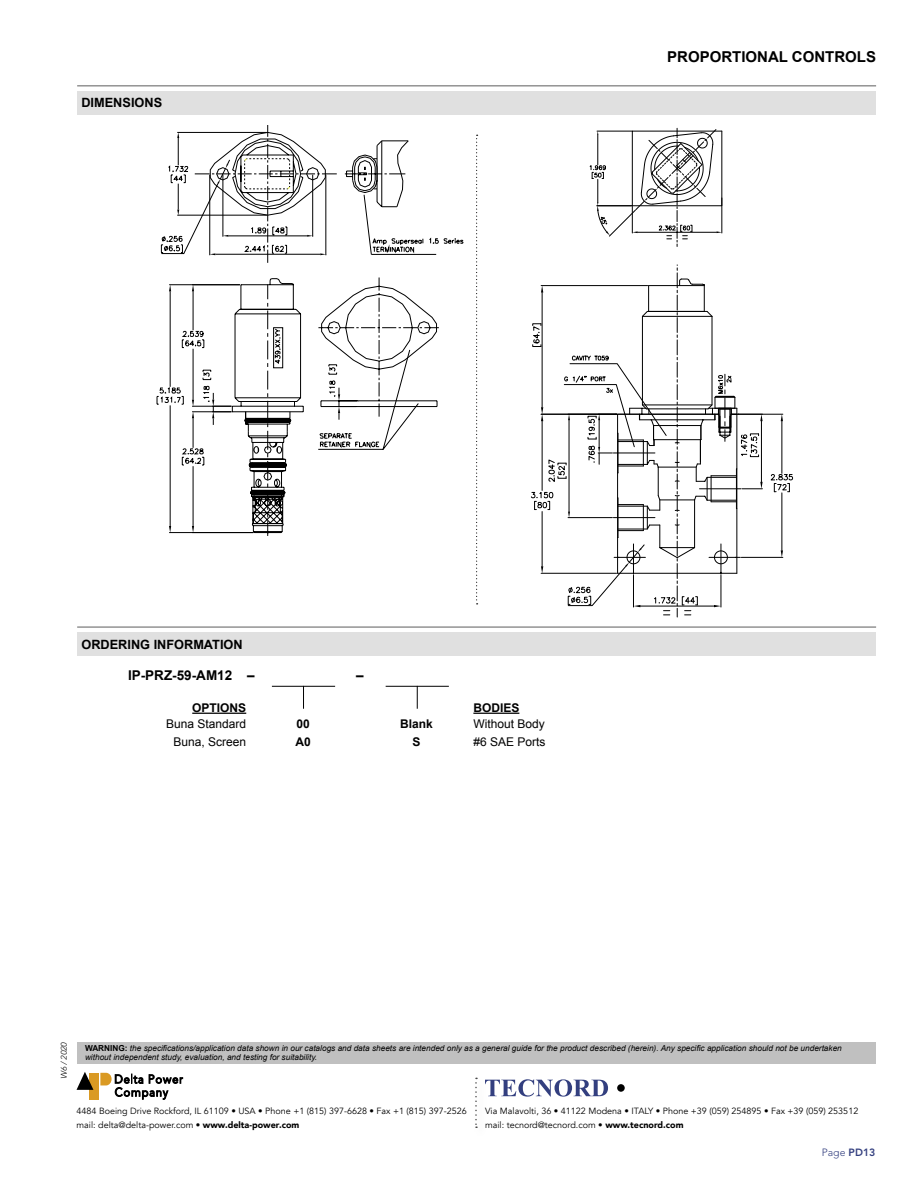
<style>
.page{position:relative;width:918px;height:1188px;background:#fff}
.page>*{position:absolute;margin:0;border:0;box-sizing:border-box;transform-origin:0 0}
.t1{font:700 15px "Arial";color:#000}
.t2{font:700 13.5px "Arial";color:#000}
.t3{font:700 12.75px "Arial";color:#000}
.t4{font:12px "Arial";color:#000}
.t5{font:700 12px "Arial";color:#000}
.t6{font:300 10.5px "Avenir LT Std";color:#333f7f}
.t7{font:9px/13.5px "Avenir";color:#000}
.t8{font:italic 8.25px/9.9px "Arial";color:#000}
.t9{font:italic 300 8.25px "Avenir LT Std";color:#000}
.s1{font-weight:700;font-style:normal}
.s2{font-weight:900}
.s3{font-weight:800}
</style>
<div class="page">
<div style="left:617px;top:1084px;width:8px;height:8px;background:#000;border-radius:50%"></div>
<div style="left:77px;top:1043px;width:798px;height:21px;background:#c0c0c0"></div>
<svg style="left:488px;top:1079px;width:120px;height:18px"></svg>
<svg style="left:475px;top:1078px;width:2px;height:50px"></svg>
<div style="left:89px;top:1073px;width:10px;height:26px;background:#da9a23"></div>
<svg style="left:77px;top:1072px;width:16px;height:18px"></svg>
<svg style="left:100px;top:1073px;width:84px;height:27px"></svg>
<svg style="left:157px;top:125px;width:307px;height:409px"></svg>
<hr style="left:738px;top:414px;width:45px;height:1px;background:#000">
<hr style="left:741px;top:557px;width:42px;height:1px;background:#000">
<hr style="left:782px;top:421px;width:1px;height:52px;background:#000">
<hr style="left:782px;top:493px;width:1px;height:57px;background:#000">
<svg style="left:781px;top:414px;width:2px;height:7px"></svg>
<svg style="left:781px;top:550px;width:2px;height:7px"></svg>
<svg style="left:770px;top:474px;width:23px;height:18px"></svg>
<svg style="left:531px;top:265px;width:232px;height:352px"></svg>
<hr style="left:614px;top:557px;width:31px;height:1px;background:#000">
<hr style="left:722px;top:198px;width:1px;height:35px;background:#000">
<svg style="left:590px;top:128px;width:132px;height:118px"></svg>
<hr style="left:192px;top:713px;width:54px;height:1px;background:#000">
<hr style="left:473px;top:713px;width:46px;height:1px;background:#000">
<hr style="left:272px;top:686px;width:63px;height:1px;background:#000">
<svg style="left:303px;top:687px;width:1px;height:22px"></svg>
<hr style="left:386px;top:686px;width:63px;height:1px;background:#000">
<svg style="left:417px;top:686px;width:1px;height:23px"></svg>
<div style="left:77px;top:91px;width:799px;height:23px;background:#e0e0e0"></div>
<hr style="left:77px;top:85px;width:799px;height:2px;background:#939393">
<div style="left:77px;top:632px;width:799px;height:24px;background:#e0e0e0"></div>
<hr style="left:77px;top:626px;width:799px;height:2px;background:#939393">
<svg style="left:476px;top:135px;width:2px;height:469px"></svg>
<h3 class="t3" style="left:81px;top:94px;width:82px">DIMENSIONS</h3>
<h1 class="t1" style="left:667px;top:47px;width:210px">PROPORTIONAL CONTROLS</h1>
<h3 class="t3" style="left:81px;top:636px;width:163px">ORDERING INFORMATION</h3>
<h2 class="t2" style="left:128px;top:666px;width:128px">IP-PRZ-59-AM12 –</h2>
<h2 class="t2" style="left:356px;top:666px;width:9px">–</h2>
<h3 class="t5" style="left:192px;top:700px;width:56px">OPTIONS</h3>
<h3 class="t5" style="left:473px;top:700px;width:48px">BODIES</h3>
<h3 class="t4" style="left:166px;top:716px;width:82px">Buna Standard</h3>
<h3 class="t5" style="left:296px;top:716px;width:15px">00</h3>
<h3 class="t5" style="left:400px;top:716px;width:34px">Blank</h3>
<h3 class="t4" style="left:473px;top:716px;width:73px">Without Body</h3>
<h3 class="t4" style="left:174px;top:734px;width:74px">Buna, Screen</h3>
<h3 class="t5" style="left:295px;top:734px;width:17px">A0</h3>
<h3 class="t5" style="left:413px;top:734px;width:10px">S</h3>
<h3 class="t4" style="left:473px;top:734px;width:74px">#6 SAE Ports</h3>
<p class="t9" style="left:59px;top:1079px;width:38px;rotate:-90deg">W6 / 2020</p>
<p class="t8" style="left:85px;top:1043px;width:758px"><span class="s1">WARNING:</span> the specifications/application data shown in our catalogs and data sheets are intended only as a general guide for the product described (herein). Any specific application should not be undertaken without independent study, evaluation, and testing for suitability.</p>
<p class="t7" style="left:77px;top:1104px;width:392px">4484 Boeing Drive Rockford, IL 61109 • USA • Phone +1 (815) 397-6628 • Fax +1 (815) 397-2526 mail: delta@delta-power.com • <span class="s2">www.delta-power.com</span></p>
<p class="t7" style="left:485px;top:1104px;width:375px">Via Malavolti, 36 • 41122 Modena • ITALY • Phone +39 (059) 254895 • Fax +39 (059) 253512 mail: tecnord@tecnord.com • <span class="s2">www.tecnord.com</span></p>
<p class="t6" style="left:822px;top:1146px;width:55px">Page <span class="s3">PD13</span></p>
</div>
